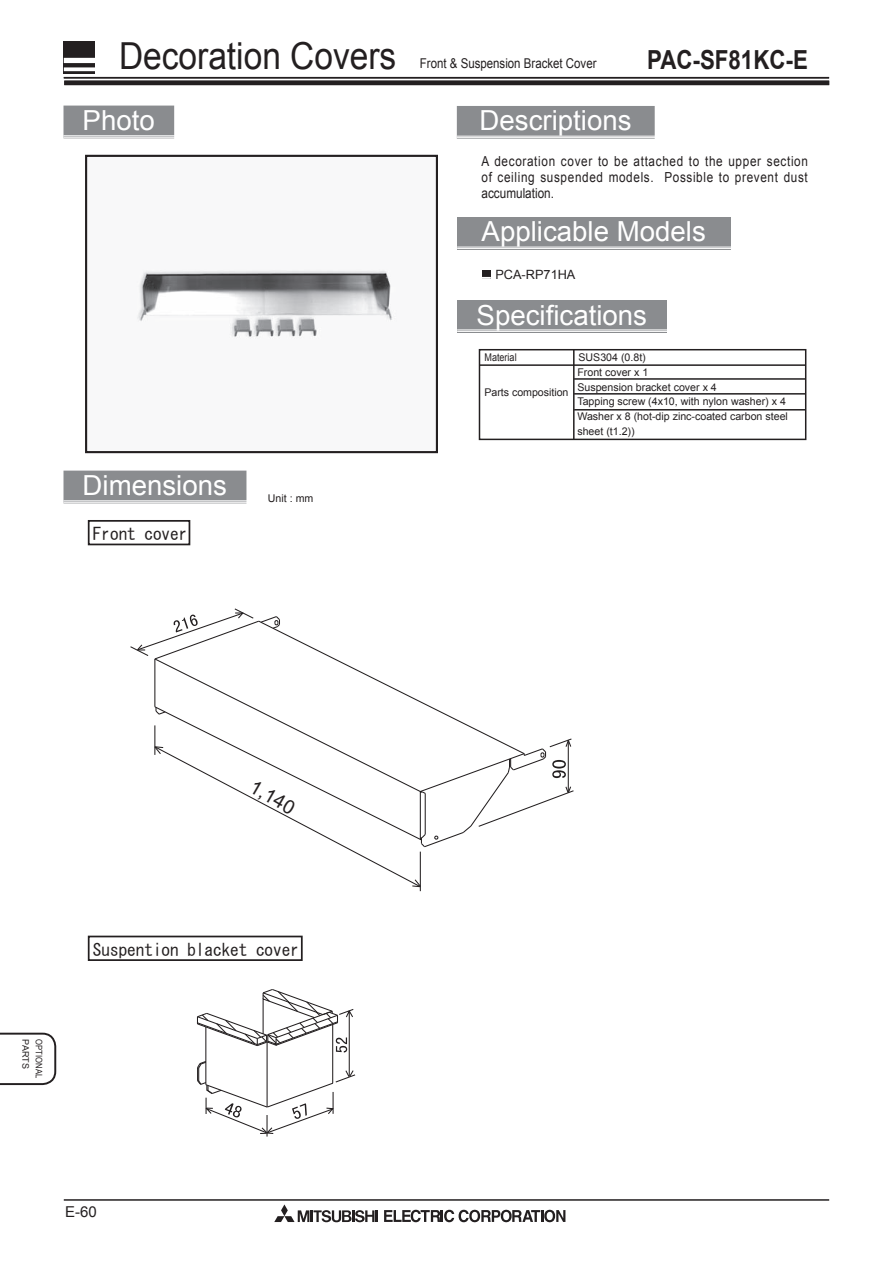
<style>
.page{position:relative;width:893px;height:1263px;background:#fff}
.page>*{position:absolute;margin:0;border:0;box-sizing:border-box;transform-origin:0 0}
.t1{font:37.2px "Arial";color:#231f20;scale:.9 1}
.t2{font:27.6px "Arial";color:#fff}
.t3{font:700 26.25px "Arial";color:#231f20;scale:.85 1}
.t4{font:19.35px "Arial";color:#231f20}
.t5{font:17.1px "MS Gothic";color:#231f20}
.t6{font:15px "Arial";color:#231f20}
.t7{font:13.8px/15.9px "Arial";letter-spacing:.055em;color:#231f20;text-align:justify;scale:.85 1}
.t8{font:13.5px "Arial";color:#231f20;scale:.85 1}
.t9{font:12.75px "Arial";color:#231f20}
.t10{font:10.65px/14.9px "Arial";color:#231f20}
.t11{font:10.65px "Arial";color:#231f20;scale:.85 1}
.t12{font:9px "Arial";color:#231f20;scale:.85 1}
.t13{font:9px "Arial";color:#231f20}
</style>
<div class="page">
<div style="left:64px;top:41px;width:31px;height:33px;background:#231f20"></div>
<svg style="left:64px;top:67px;width:31px;height:4px"></svg>
<div style="left:64px;top:58px;width:31px;height:5px;background:#fff"></div>
<svg style="left:0;top:1033px;width:56px;height:52px"></svg>
<hr style="left:64px;top:1199px;width:765px;height:2px;background:#231f20">
<svg style="left:274px;top:1204px;width:104px;height:18px"></svg>
<svg style="left:384px;top:1210px;width:181px;height:12px"></svg>
<hr style="left:64px;top:81px;width:765px;height:4px;background:#231f20">
<hr style="left:64px;top:77px;width:765px;height:1px;background:#231f20">
<div style="left:64px;top:106px;width:110px;height:32px;background:#8a8c8f"></div>
<hr style="left:63px;top:137px;width:112px;height:1px;background:#fff">
<hr style="left:63px;top:135px;width:112px;height:1px;background:#fff">
<div style="left:457px;top:300px;width:210px;height:32px;background:#8a8c8f"></div>
<hr style="left:457px;top:331px;width:211px;height:1px;background:#fff">
<hr style="left:457px;top:329px;width:211px;height:1px;background:#fff">
<div style="left:482px;top:270px;width:9px;height:9px;background:#231f20"></div>
<svg style="left:482px;top:277px;width:9px;height:2px"></svg>
<div style="left:457px;top:106px;width:198px;height:33px;background:#8a8c8f"></div>
<hr style="left:457px;top:137px;width:199px;height:1px;background:#fff">
<hr style="left:457px;top:136px;width:199px;height:1px;background:#fff">
<div style="left:457px;top:217px;width:273px;height:33px;background:#8a8c8f"></div>
<hr style="left:457px;top:248px;width:274px;height:1px;background:#fff">
<hr style="left:457px;top:247px;width:274px;height:1px;background:#fff">
<div style="left:64px;top:471px;width:182px;height:32px;background:#8a8c8f"></div>
<hr style="left:63px;top:502px;width:184px;height:1px;background:#fff">
<hr style="left:63px;top:500px;width:184px;height:1px;background:#fff">
<hr style="left:420px;top:852px;width:1px;height:39px;background:#231f20">
<svg style="left:130px;top:608px;width:444px;height:280px"></svg>
<hr style="left:266px;top:1115px;width:2px;height:21px;background:#231f20">
<svg style="left:196px;top:989px;width:160px;height:145px"></svg>
<div style="left:88px;top:520px;width:102px;height:25px;border:2px solid #231f20"></div>
<div style="left:88px;top:936px;width:215px;height:25px;border:2px solid #231f20"></div>
<img style="left:85px;top:154px;width:353px;height:185px">
<div style="left:479px;top:349px;width:327px;height:91px;border:2px solid #231f20"></div>
<hr style="left:573px;top:350px;width:2px;height:89px;background:#231f20">
<hr style="left:479px;top:364px;width:327px;height:2px;background:#231f20">
<hr style="left:574px;top:378px;width:232px;height:2px;background:#231f20">
<hr style="left:574px;top:393px;width:232px;height:2px;background:#231f20">
<hr style="left:574px;top:409px;width:232px;height:1px;background:#231f20">
<div style="left:85px;top:155px;width:353px;height:298px;border:2px solid #231f20"></div>
<h1 class="t1" style="left:119px;top:32px;width:310px">Decoration Covers</h1>
<h2 class="t2" style="left:83px;top:103px;width:74px">Photo</h2>
<h2 class="t2" style="left:83px;top:468px;width:146px">Dimensions</h2>
<h3 class="t5" style="left:93px;top:525px;width:96px">Front cover</h3>
<p class="t10" style="left:268px;top:491px;width:47px">Unit : mm</p>
<p class="t8" style="left:420px;top:54px;width:209px">Front &amp; Suspension Bracket Cover</p>
<h3 class="t3" style="left:647px;top:43px;width:191px">PAC-SF81KC-E</h3>
<h2 class="t2" style="left:480px;top:102px;width:154px">Descriptions</h2>
<p class="t7" style="left:482px;top:154px;width:386px">A decoration cover to be attached to the upper section of ceiling suspended models. Possible to prevent dust accumulation.</p>
<h2 class="t2" style="left:482px;top:213px;width:226px">Applicable Models</h2>
<p class="t9" style="left:495px;top:266px;width:82px">PCA-RP71HA</p>
<h2 class="t2" style="left:477px;top:297px;width:172px">Specifications</h2>
<p class="t11" style="left:484px;top:350px;width:39px">Material</p>
<p class="t10" style="left:578px;top:350px;width:69px">SUS304 (0.8t)</p>
<p class="t10" style="left:484px;top:385px;width:85px">Parts composition</p>
<p class="t10" style="left:577px;top:365px;width:212px">Front cover x 1<br>Suspension bracket cover x 4<br>Tapping screw (4x10, with nylon washer) x 4<br>Washer x 8 (hot-dip zinc-coated carbon steel sheet (t1.2))</p>
<p class="t13" style="left:32px;top:1039px;width:31px;rotate:90deg">PARTS</p>
<p class="t12" style="left:45px;top:1039px;width:47px;rotate:90deg">OPTIONAL</p>
<h3 class="t4" style="left:257px;top:775px;width:50px;rotate:30deg">1,140</h3>
<h3 class="t5" style="left:93px;top:941px;width:207px">Suspention blacket cover</h3>
<h3 class="t6" style="left:65px;top:1202px;width:33px">E-60</h3>
</div>
